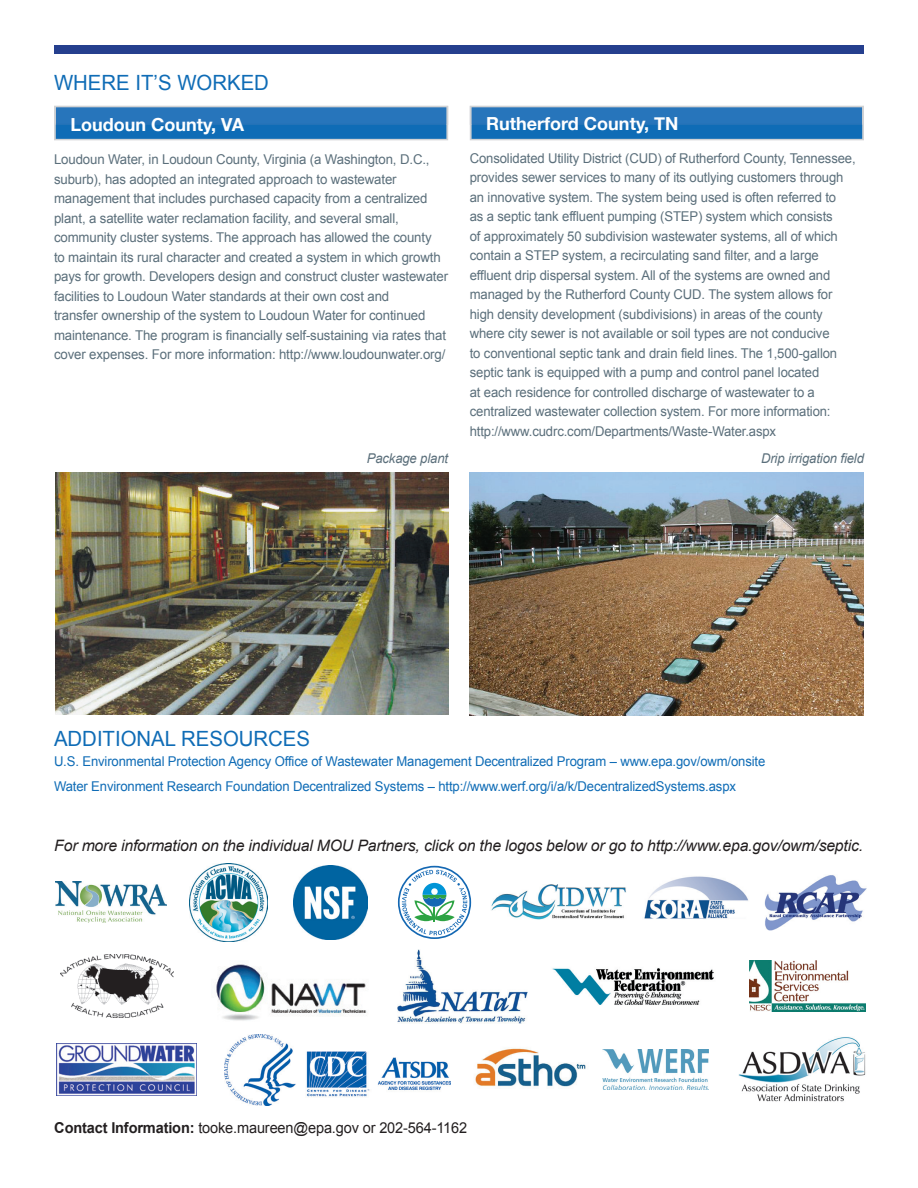
<style>
.page{position:relative;width:918px;height:1188px;background:#fff}
.page>*{position:absolute;margin:0;border:0;box-sizing:border-box;transform-origin:0 0}
.Blue_Subheads{font:21px "Arial";color:#0f6cb6}
.t1{font:700 18px "Helvetica Neue";color:#fff}
.Intro{font:italic 15.75px "Arial";letter-spacing:-.01em;color:#231f20}
.Body{font:15px "Arial";letter-spacing:-.01em;color:#231f20}
.Body-2{font:13.5px/19.5px "Arial";letter-spacing:-.01em;color:#5b6f7b}
.Resources{font:13.5px "Arial";letter-spacing:-.01em;color:#0f6cb6}
.Captions{font:italic 13.5px "Arial";letter-spacing:-.01em;color:#5b6f7b}
.s1{font-weight:700}
</style>
<div class="page">
<svg style="left:54px;top:106px;width:394px;height:34px;background:#2a78ba"></svg>
<svg style="left:470px;top:106px;width:394px;height:34px;background:#2a78ba"></svg>
<img style="left:470px;top:472px;width:394px;height:244px">
<div style="left:54px;top:45px;width:810px;height:9px;background:#253f8e"></div>
<img style="left:55px;top:472px;width:393px;height:243px">
<img style="left:739px;top:1037px;width:127px;height:65px">
<img style="left:491px;top:885px;width:135px;height:35px">
<img style="left:397px;top:949px;width:130px;height:75px">
<img style="left:60px;top:955px;width:114px;height:63px">
<img style="left:750px;top:961px;width:116px;height:51px">
<img style="left:55px;top:882px;width:112px;height:41px">
<img style="left:764px;top:875px;width:102px;height:55px">
<img style="left:603px;top:1050px;width:105px;height:40px">
<img style="left:552px;top:968px;width:162px;height:37px">
<img style="left:644px;top:876px;width:104px;height:43px">
<img style="left:475px;top:1048px;width:111px;height:39px">
<svg style="left:398px;top:866px;width:73px;height:73px"></svg>
<img style="left:189px;top:863px;width:78px;height:78px">
<img style="left:294px;top:866px;width:73px;height:73px">
<img style="left:225px;top:1035px;width:226px;height:71px">
<img style="left:56px;top:1043px;width:141px;height:53px">
<img style="left:216px;top:964px;width:151px;height:57px">
<p class="Blue_Subheads" style="left:54px;top:71px;width:217px">WHERE IT’S WORKED</p>
<p class="t1" style="left:70px;top:109px;width:175px">Loudoun County, VA</p>
<p class="Body-2" style="left:54px;top:150px;width:396px">Loudoun Water, in Loudoun County, Virginia (a Washington, D.C., suburb), has adopted an integrated approach to wastewater management that includes purchased capacity from a centralized plant, a satellite water reclamation facility, and several small, community cluster systems. The approach has allowed the county<br>to maintain its rural character and created a system in which growth pays for growth. Developers design and construct cluster wastewater facilities to Loudoun Water standards at their own cost and<br>transfer ownership of the system to Loudoun Water for continued maintenance. The program is financially self-sustaining via rates that cover expenses. For more information: http://www.loudounwater.org/</p>
<p class="t1" style="left:486px;top:107px;width:194px">Rutherford County, TN</p>
<p class="Body-2" style="left:470px;top:148px;width:387px">Consolidated Utility District (CUD) of Rutherford County, Tennessee, provides sewer services to many of its outlying customers through an innovative system. The system being used is often referred to<br>as a septic tank effluent pumping (STEP) system which consists<br>of approximately 50 subdivision wastewater systems, all of which contain a STEP system, a recirculating sand filter, and a large effluent drip dispersal system. All of the systems are owned and managed by the Rutherford County CUD. The system allows for high density development (subdivisions) in areas of the county where city sewer is not available or soil types are not conducive<br>to conventional septic tank and drain field lines. The 1,500-gallon septic tank is equipped with a pump and control panel located<br>at each residence for controlled discharge of wastewater to a centralized wastewater collection system. For more information: http://www.cudrc.com/Departments/Waste-Water.aspx</p>
<p class="Captions" style="left:367px;top:451px;width:83px">Package plant</p>
<p class="Captions" style="left:761px;top:451px;width:104px">Drip irrigation field</p>
<p class="Blue_Subheads" style="left:54px;top:727px;width:258px">ADDITIONAL RESOURCES</p>
<p class="Resources" style="left:54px;top:754px;width:713px">U.S. Environmental Protection Agency Office of Wastewater Management Decentralized Program – www.epa.gov/owm/onsite</p>
<p class="Resources" style="left:54px;top:779px;width:684px">Water Environment Research Foundation Decentralized Systems – http://www.werf.org/i/a/k/DecentralizedSystems.aspx</p>
<p class="Intro" style="left:54px;top:836px;width:810px">For more information on the individual MOU Partners, click on the logos below or go to http://www.epa.gov/owm/septic.</p>
<p class="Body" style="left:54px;top:1119px;width:414px"><span class="s1">Contact Information:</span> tooke.maureen@epa.gov or 202-564-1162</p>
</div>
